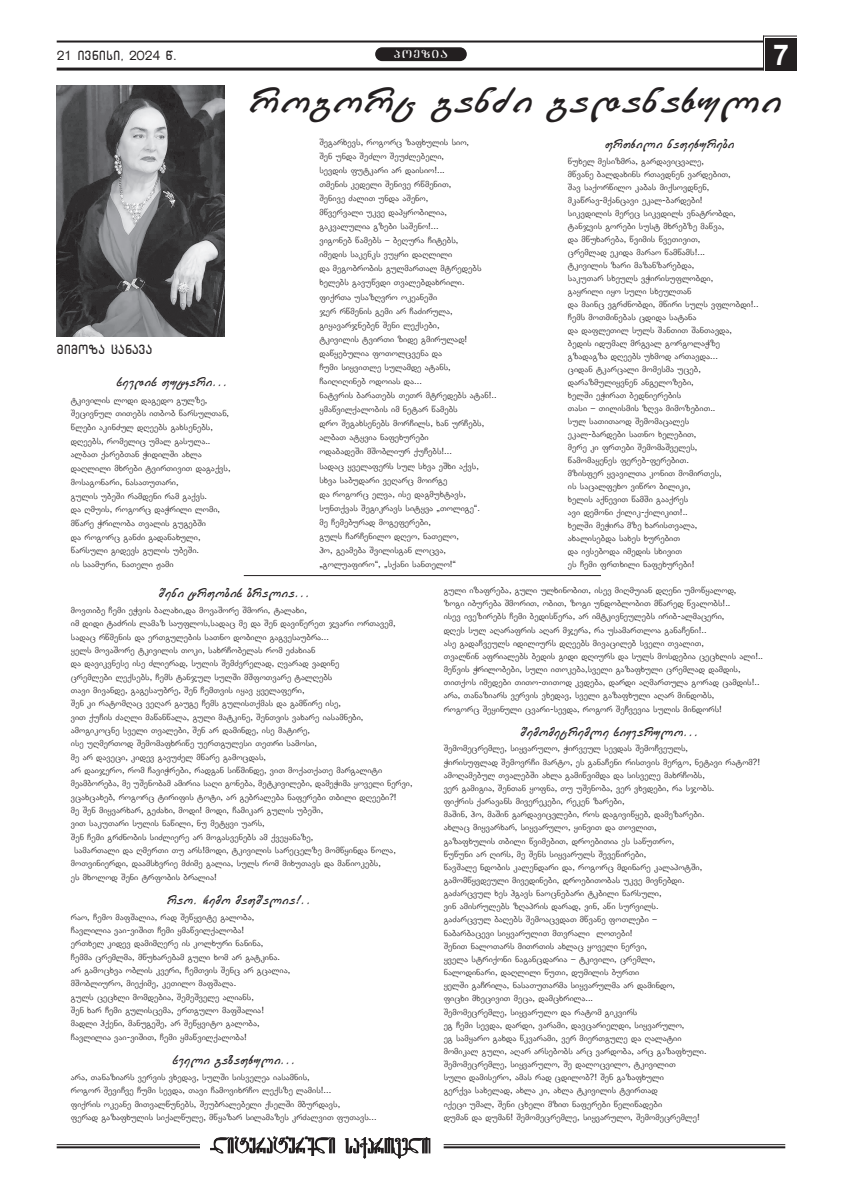
<style>
.page{position:relative;width:842px;height:1191px;background:#fff}
.page>*{position:absolute;margin:0;border:0;box-sizing:border-box;transform-origin:0 0}
.t1{font:38.8px "Geo Brush Script";letter-spacing:.05em;color:#231f20;scale:1.14 1}
.t2{font:700 28.6px "Arial";color:#fff}
.t3{font:14px "Geo Brush Script";letter-spacing:.05em;color:#231f20}
.t4{font:13px "Sanet";color:#231f20}
.t5{font:12px "Lit Mtavr";letter-spacing:.1em;color:#fff}
.t6{font:9px/13.1px "A Kolkhety N";color:#231f20}
</style>
<div class="page">
<hr style="left:57px;top:1144px;width:728px;height:1px;background:#231f20">
<hr style="left:57px;top:1146px;width:728px;height:2px;background:#231f20">
<hr style="left:57px;top:68px;width:707px;height:3px;background:#231f20">
<hr style="left:57px;top:41px;width:706px;height:2px;background:#231f20">
<div style="left:765px;top:38px;width:32px;height:33px;background:#231f20"></div>
<hr style="left:763px;top:36px;width:1px;height:34px;background:#231f20">
<hr style="left:763px;top:36px;width:34px;height:1px;background:#231f20">
<div style="left:200px;top:1136px;width:171px;height:19px;background:#fff"></div>
<img style="left:210px;top:1136px;width:135px;height:19px">
<svg style="left:430px;top:1138px;width:14px;height:16px"></svg>
<img style="left:345px;top:1137px;width:85px;height:22px">
<div style="left:375px;top:47px;width:92px;height:14px;background:#231f20;border-radius:7px"></div>
<img style="left:57px;top:85px;width:167px;height:251px">
<hr style="left:244px;top:575px;width:357px;height:1px;background:#231f20">
<h3 class="t4" style="left:57px;top:49px;width:122px">21 IVNISI, 2024 W.</h3>
<h2 class="t2" style="left:773px;top:36px;width:17px">7</h2>
<h3 class="t5" style="left:394px;top:50px;width:56px">POEZIA</h3>
<h3 class="t4" style="left:57px;top:344px;width:98px">MIMOZA CANAVA</h3>
<h3 class="t3" style="left:117px;top:376px;width:113px">SEVDIS FUTKARI...</h3>
<p class="t6" style="left:71px;top:393px;width:161px;line-height:13.7px">TKIVILIS LODI DAGEDO GULZE,<br>SECIVNUL TITEBS ITBOB WARSULTAN,<br>WLEBI AKINZUL DREEBS GAXSENEBS,<br>DREEBS, ROMELIC UMAL GASULA..<br>ALBAT QAREBTAN WIDILSI AXLA<br>DARLILI MXREBI TVIRTIVIT DAGAQVS,<br>MOSAGONARI, NASATUTARI,<br>GULIS UBESI RAMDENI RAM GAQVS.<br>DA RMUIS, ROGORC DAWRILI LOMI,<br>MWARE WRILOBA TVALIS GUGEBSI<br>DA ROGORC GANZI GADANAXULI,<br>WARSULI GIDEVS GULIS UBESI.<br>IS SAAMURI, NATELI JAMI</p>
<h1 class="t1" style="left:249px;top:85px;width:468px">ROGORC GANZI GADANAXULI</h1>
<p class="t6" style="left:319px;top:135px;width:179px;line-height:14.1px">SEGARXEVS, ROGORC ZAFXULIS SIO,<br>SEN UNDA SEZLO SEUZLEBELI,<br>SEVDIS FUTKARI AR DAISIO!...<br>TMENIS KEDELI SENIVE RWMENIT,<br>SENIVE ZALIT UNDA ASENO,<br>MWVERVALI UKVE DAPYROBILIA,<br>GAKVALULIA GZEBI SASENO!...<br>VIGONEB WAMEBS _ BERURA CITEBS,<br>IMEDIS SAKENKS VUYRI DARLILI<br>DA MEGOBROBIS GULMARTAL MTREDEBS<br>XELEBS GAVUWVDI TVALEBDAXRILI.<br>FIQRTA USAZRVRO OKEANESI<br>JER RWMENIS GEMI AR CAZIRULA,<br>GIYAVARJNEBEN SENI LEQSEBI,<br>TKIVILIS TVIRTI ZIDE GMIRULAD!<br>DAWYEBULIA FOTOLCVENA DA<br>CUMI SIYVITLE SULAMDE ATANS,<br>CAIRIRINEB ODOIAS DA...<br>NATVRIS BARATEBS TETR MTREDEBS ATAN!..<br>YMAWVILQALOBIS IM NETAR WAMEBS<br>DRO SEGAXSENEBS MORCILS, XAN URCEBS,<br>ALBAT ATYVIA NAFEXUREBI<br>ODABADESI MSOBLIUR QUCEBS!...<br>SADAC YVELAFERS SUL SXVA ESXI AQVS,<br>SXVA SABUDARI VERARC MOIRGE<br>DA ROGORC ELVA, ISE DAGMUXTAVS,<br>SUNTQVAS SEGIKRAVS SITYVA `TOLIGE“.<br>ME CEMEBURAD MOGEFEREBI,<br>GULS CARCENILO DREO, NATELO,<br>HO, GEAMEBA SVILISGAN LOCVA, `GOLUAFIRO“, `SQANI SANTELO!“</p>
<h3 class="t3" style="left:605px;top:138px;width:130px">FRTXILI NAFEXUREBI</h3>
<p class="t6" style="left:568px;top:155px;width:192px">WUXEL MESIZMRA, GARDAVICVALE,<br>MWVANE BALDAXINS RTAVDNEN VARDEBIT,<br>SAV SAQORWILO KABAS MIQSOVDNEN,<br>MKAWRAV-MQANCAVI EKAL-BARDEBI!<br>SIKVDILIS MEREC SIKVDILS VNATROBDI,<br>TANJVIS GOREBI SUST MXREBZE MAWVA,<br>DA MWUXAREBA, WVIMIS WVETIVIT,<br>CREMLAD EKIDA MARAO WAMWAMS!...<br>TKIVILIS ZARI MAZANZAREBDA,<br>SAKUTAR SXEULS VWIRISUFLOBDI,<br>GAYRILI IYO SULI SXEULTAN<br>DA MAINC VGRZNOBDI, MWIRI SULS VFLOBDI!..<br>CEMS MOTMINEBAS CDIDA SATANA<br>DA DAFLETIL SULS SANTIT SANTAVDA,<br>BEDIS IDUMAL MRGVAL GORGOLAWZE<br>GZADAGZA DREEBS UXMOD ARTAVDA...<br>CIDAN TKARCALI MOMESMA UCEB,<br>DARAZMULIYVNEN ANGELOZEBI,<br>XELSI EWIRAT BEDNIEREBIS<br>TASI _ TILISMIS ZRVA MIMOZEBIT..<br>SUL SATITAOD SEMOMACALES<br>EKAL-BARDEBI SATNO XELEBIT,<br>MERE KI FRTEBI SEMOMASVELES,<br>WAMOMAYENES FEREB-FEREBIT.<br>MZISFER YVAVILTA KONIT MOMIRTES,<br>IS SACALFEXO VIWRO BILIKI,<br>XELIS AQNEVIT WAMSI GAAQRES<br>AVI DEMONI QILIK-QILIKIT!..<br>XELSI MEWIRA MZE XARISTVALA,<br>AXALISEBDA SAXES XUREBIT<br>DA IVSEBODA IMEDIS SXIVIT<br>ES CEMI FRTXILI NAFEXUREBI!</p>
<h3 class="t3" style="left:159px;top:587px;width:153px">SENI TRFOBIS BRALIA...</h3>
<p class="t6" style="left:71px;top:604px;width:238px">MOVTIBE CEMI EWVIS BALAXI,DA MOVASORE SMORI, TALAXI,</p>
<p class="t6" style="left:71px;top:617px;width:326px">IM DIDI TAZRIS LAMAZ SAUFLOS,SADAC ME DA SEN DAVIWERET JVARI ORTAVEM,</p>
<p class="t6" style="left:71px;top:630px;width:260px">SADAC RWMENIS DA ERTGULEBIS SATNO DOBILI GAGVESAUBRA...</p>
<p class="t6" style="left:71px;top:644px;width:246px">YELS MOVASORE TKIVILIS TOKI, SAXRCOBELAS ROM EZAXIAN</p>
<p class="t6" style="left:71px;top:657px;width:270px">DA DAVIKVNESE ISE ZLIERAD, SULIS SEMZVRELAD, RVARAD VADINE</p>
<p class="t6" style="left:71px;top:670px;width:263px">CREMLEBI LEQSEBS, CEMS TANJUL SULSI MSFOTVARE TALREBS</p>
<p class="t6" style="left:71px;top:684px;width:235px">TAVI MIVANDE, GAGESAUBRE, SEN CEMTVIS IYAV YVELAFERI,</p>
<p class="t6" style="left:71px;top:697px;width:272px">SEN KI RATOMRAC VERAR GAUGE CEMS GULISTQMAS DA GAMWIRE ISE,</p>
<p class="t6" style="left:71px;top:710px;width:294px">VIT QUCIS ZARLI MAWANWALA, GULI MATKINE, SENTVIS VAXARE IASAMNEBI,</p>
<p class="t6" style="left:71px;top:724px;width:241px">AMOGIKOCNE SVELI TVALEBI, SEN AR DAMINDE, ISE MATIRE,</p>
<p class="t6" style="left:71px;top:737px;width:248px">ISE URMERTOD SEMOMAFXRIWE UERTGULESI TETRI SAMOSI,</p>
<p class="t6" style="left:71px;top:750px;width:197px">ME AR DAVECI, KIDEV GAVUZEL MWARE GAMOCDAS,</p>
<p class="t6" style="left:71px;top:764px;width:313px">AR DAIJERO, ROM CAVIWREBI, RADGAN SIWMINDE, VIT MOQATQATE MARGALITI</p>
<p class="t6" style="left:71px;top:777px;width:343px">MEAMBOREBA, ME USENOBAM AMIRIA SARI GONEBA, METKIVILEBI, DAMEWIMA YOVELI NERVI,</p>
<p class="t6" style="left:71px;top:790px;width:327px">VCAXCAXEB, ROGORC TIRIFIS TOTI, AR GEBRALEBA NAFEREBI TBILI DREEBI?!</p>
<p class="t6" style="left:71px;top:804px;width:254px">ME SEN MIYVARXAR, GEZAXI, MODI! MODI, CAMIKAR GULIS UBESI,</p>
<p class="t6" style="left:71px;top:817px;width:195px">VIT SAKUTARI SULIS NAWILI, NU METYVI UARS,</p>
<p class="t6" style="left:71px;top:830px;width:244px">SEN CEMI GRZNOBIS SIZLIERE AR MOGASVENEBS AM QVEYANAZE,</p>
<p class="t6" style="left:74px;top:844px;width:323px">SAMARTALI DA RMERTI TU ARS!MODI, TKIVILIS SARECELZE MOMWYINDA WOLA,</p>
<p class="t6" style="left:71px;top:857px;width:312px">MOTVINIERDI, DAAMSXVRIE MZIME GALIA, SULS ROM MIXUTAVS DA MAWIOKEBS,</p>
<p class="t6" style="left:71px;top:870px;width:147px">ES MXOLOD SENI TRFOBIS BRALIA!</p>
<h3 class="t3" style="left:167px;top:894px;width:146px">RAO, CEMO MAFSALIA!..</h3>
<p class="t6" style="left:71px;top:911px;width:221px">RAO, CEMO MAFSALIA, RAD SEWYVITE GALOBA, CAVLILIA VAI-VISIT CEMI YMAWVILQALOBA!<br>ERTXEL KIDEV DAMIMRERE IS KOLXURI NANINA,<br>CEMMA CREMLMA, MWUXAREBAM GULI XOM AR GATKINA.<br>AR GAMOCXVA OBLIS KVERI, CEMTVIS SENC AR GCALIA, MSOBLIURO, MIEQIME, KETILO MAFSALA.<br>GULS CECXLI MOMDEBIA, SEMESVELE ALIANS,<br>SEN XAR CEMI GULISCEMA, ERTGULO MAFSALIA!<br>MADLI HQENI, MANUGESE, AR SEWYVITO GALOBA, CAVLILIA VAI-VISIT, CEMI YMAWVILQALOBA!</p>
<h3 class="t3" style="left:173px;top:1054px;width:125px">SVELI GAZAFXULI...</h3>
<p class="t6" style="left:71px;top:1071px;width:307px">ARA, TANAZIARS VERVIS VXEDAV, SULSI SISVELEA IASAMNIS,<br>ROGOR SEVICVE CUMI SEVDA, TAVI CAMOVIXRCO LEQSZE LAMIS!...<br>FIQRIS OKEANE MITVALWUNEBS, SEUBRALEBELI QSELSI MBURDAVS,<br>FERAD GAZAFXULIS SIQALWULE, MWYAZAR SILAMAZES KRZALVIT FUTAVS...</p>
<p class="t6" style="left:444px;top:584px;width:321px">GULI IZAFREBA, GULI ULXINOBIT, ISEV MIRMUIAN DRENI UMOWYALOD,<br>ZOGI IBUREBA SMORIT, OBIT, ZOGI UNDOBLOBIT MWARED WVALOBS!..<br>ISEV IVEZIREBS CEMI BEDISWERA, AR IMTKIVNEULEBS IRIB-ALMACERI,<br>DRES SUL ARARAFRIS ARAR MJERA, RA USAMARTLOA GANACENI!..<br>ASE GADACVEULS IDILIURS DREEBS MIVACILEB SVELI TVALIT,<br>TVALWIN AFRIALEBS BEDIS GIDI DRIURS DA SULS MOSDEBIA CECXLIS ALI!..<br>MEWVIS WRILOBEBI, SULI ITOKEBA,SVELI GAZAFXULI CREMLAD DAMDIS, TITQOS IMEDEBI TITO-TITOD KVDEBA, DARDI ARMARTULA GORAD CAMDIS!..<br>ARA, TANAZIARS VERVIS VXEDAV, SVELI GAZAFXULI ARAR MINDOBS,<br>ROGORC SEYINULI CVARI-SEVDA, ROGOR SECVEVIA SULIS MINDORS!</p>
<h3 class="t3" style="left:520px;top:726px;width:180px">SEMOMECREMLE SIYVARULO...</h3>
<p class="t6" style="left:444px;top:742px;width:318px">SEMOMECREMLE, SIYVARULO, WIRVEUL SEVDAS SEMOCVEULS,<br>WIRISUFLAD SEMOVRCI MARTO, ES GANACENI RISTVIS MERGO, NETAVI RATOM?!<br>AMORAMEBUL TVALEBSI AXLA GAMIWVIMDA DA SISVELE MAXRCOBS,<br>VER GAMIGIA, SENTAN YOFNA, TU USENOBA, VER VXVDEBI, RA SJOBS.<br>FIQRIS QARAVANS MIVEREKEBI, REKEN ZAREBI,<br>MASIN, HO, MASIN GARDAVICVLEBI, ROS DAGIVIWYEB, DAMEZAREBI.<br>AXLAC MIYVARXAR, SIYVARULO, YINVIT DA TOVLIT,<br>GAZAFXULIS TBILI WVIMEBIT, DROEBITIA ES SAWUTRO,<br>WUWUNI AR RIRS, ME SENS SIYVARULS SEVEWIREBI,<br>WAVSALE NDOBIS KALENDARI DA, ROGORC MDINARE KALAPOTSI, GAMOMWYVDEULI MIVEDINEBI, DROEBITOBAS UKVE MIVNEBDI.<br>GAZARCVUL XES HGAVS NAOCNEBARI TKBILI WARSULI,<br>VIN AMISRULEBS ZRAPRIS DARAD, VIN, AWI SURVILS.<br>GAZARCVUL BAREBS SEMOACVDAT MWVANE FOTLEBI _<br>NABARBACEVI SIYVARULIT MTVRALI LOTEBI!<br>SENIT NALOTARS MITRTIS AXLAC YOVELI NERVI,<br>YVELA STRIQONI NAGANCDARIA _ TKIVILI, CREMLI,<br>NALODINARI, DARLILI WUTI, DUMILIS BURTI<br>YELSI GACRILA, NASATUTARMA SIYVARULMA AR DAMINDO,<br>FICXI MXECIVIT MECA, DAMCXRILA...<br>SEMOMECREMLE, SIYVARULO DA RATOM GIKVIRS<br>EG CEMI SEVDA, DARDI, VARAMI, DAVCARIELDI, SIYVARULO,<br>EG SAMYARO GAXDA WKVARAMI, VER MIERTGULE DA RALATII<br>MOMIKAL GULI, ARAR ARSEBOBS ARC VARDOBA, ARC GAZAFXULI.<br>SEMOMECREMLE, SIYVARULO, SE DALOCVILO, TKIVILIT<br>SULI DAMISERO, AMAS RAD CDILOB?! SEN GAZAFXULI<br>GERQVA SAXELAD, AXLA KI, AXLA TKIVILIS TVIRTAD<br>IQECI UMAL, SENI CXELI MZIT NAFEREBI WELIWADEBI<br>DUMAN DA DUMAN! SEMOMECREMLE, SIYVARULO, SEMOMECREMLE!</p>
</div>
